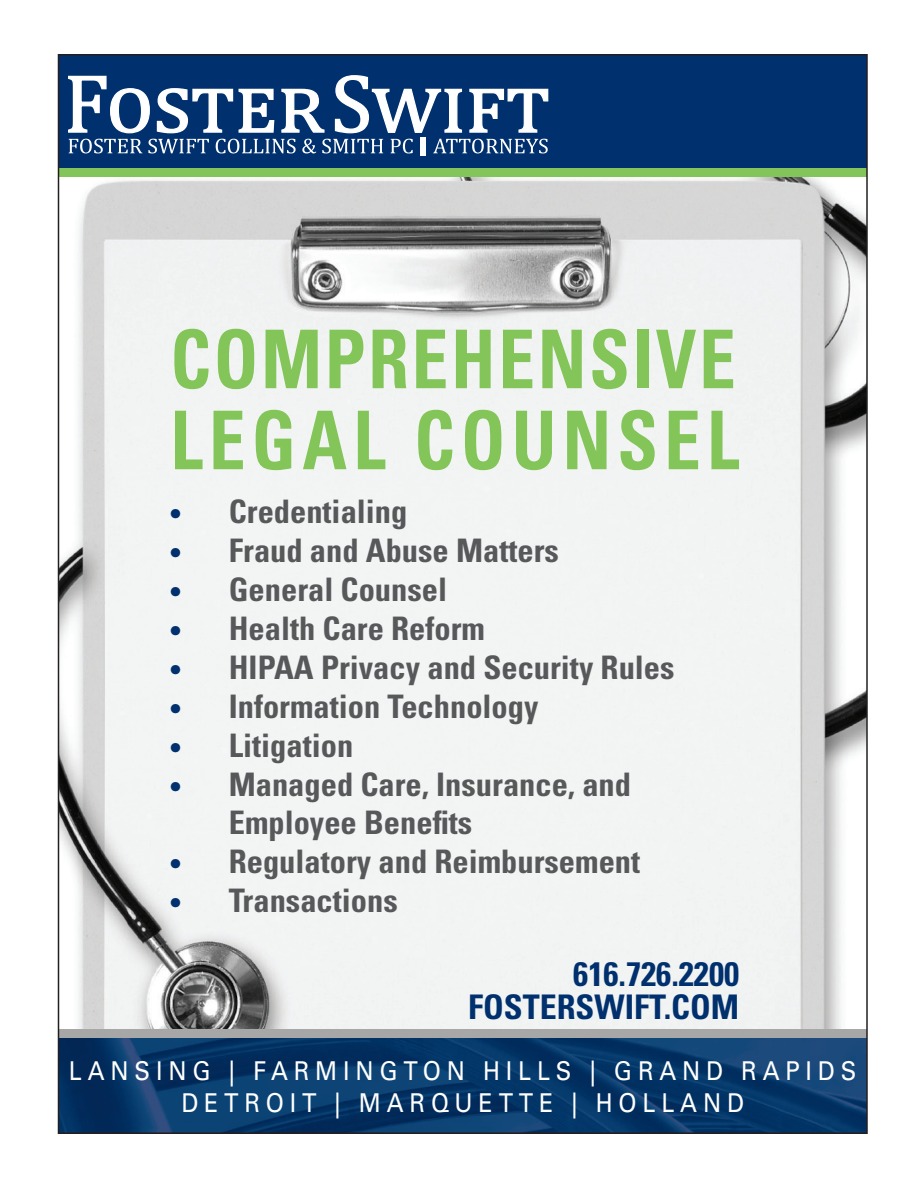
<style>
.page{position:relative;width:918px;height:1188px;background:#fff}
.page>*{position:absolute;margin:0;border:0;box-sizing:border-box;transform-origin:0 0}
.t1{font:700 condensed 81px/81px "Univers LT Std";letter-spacing:.04em;color:#83c559;scale:.9 1}
.t2{font:700 condensed 33.9px "Univers LT Std";color:#00306d}
.t3{font:700 condensed 32.4px/38.8px "Univers LT Std";color:#57585a}
.t4{font:25.95px/31px "Univers LT Std";letter-spacing:.25em;color:#fff;text-align:center;scale:.9 1}
.s1{font-size:25.95px;color:#00306d}
</style>
<div class="page">
<img style="left:61px;top:176px;width:804px;height:853px">
<img style="left:61px;top:1037px;width:804px;height:94px">
<div style="left:58px;top:55px;width:809px;height:121px;background:#00306d"></div>
<div style="left:58px;top:168px;width:809px;height:8px;background:#83c559"></div>
<svg style="left:68px;top:75px;width:480px;height:81px"></svg>
<div style="left:58px;top:1029px;width:809px;height:8px;background:#a8a7a7"></div>
<p class="t1" style="left:170px;top:319px;width:634px">COMPREHENSIVE<br>LEGAL COUNSEL</p>
<p class="t3" style="left:170px;top:492px;width:239px"><span class="s1">•</span> Credentialing</p>
<p class="t3" style="left:170px;top:531px;width:390px"><span class="s1">•</span> Fraud and Abuse Matters</p>
<p class="t3" style="left:170px;top:570px;width:278px"><span class="s1">•</span> General Counsel</p>
<p class="t3" style="left:170px;top:609px;width:316px"><span class="s1">•</span> Health Care Reform</p>
<p class="t3" style="left:170px;top:648px;width:506px"><span class="s1">•</span> HIPAA Privacy and Security Rules</p>
<p class="t3" style="left:170px;top:687px;width:370px"><span class="s1">•</span> Information Technology</p>
<p class="t3" style="left:170px;top:726px;width:184px"><span class="s1">•</span> Litigation</p>
<p class="t3" style="left:229px;top:765px;width:404px;text-indent:-58px"><span class="s1">•</span> Managed Care, Insurance, and<br>Employee Benefits</p>
<p class="t3" style="left:170px;top:842px;width:471px"><span class="s1">•</span> Regulatory and Reimbursement</p>
<p class="t3" style="left:170px;top:881px;width:229px"><span class="s1">•</span> Transactions</p>
<p class="t2" style="left:573px;top:953px;width:167px">616.726.2200</p>
<p class="t2" style="left:468px;top:986px;width:273px">FOSTERSWIFT.COM</p>
<p class="t4" style="left:69px;top:1056px;width:876px">LANSING | FARMINGTON HILLS | GRAND RAPIDS<br>DETROIT | MARQUETTE | HOLLAND</p>
</div>
